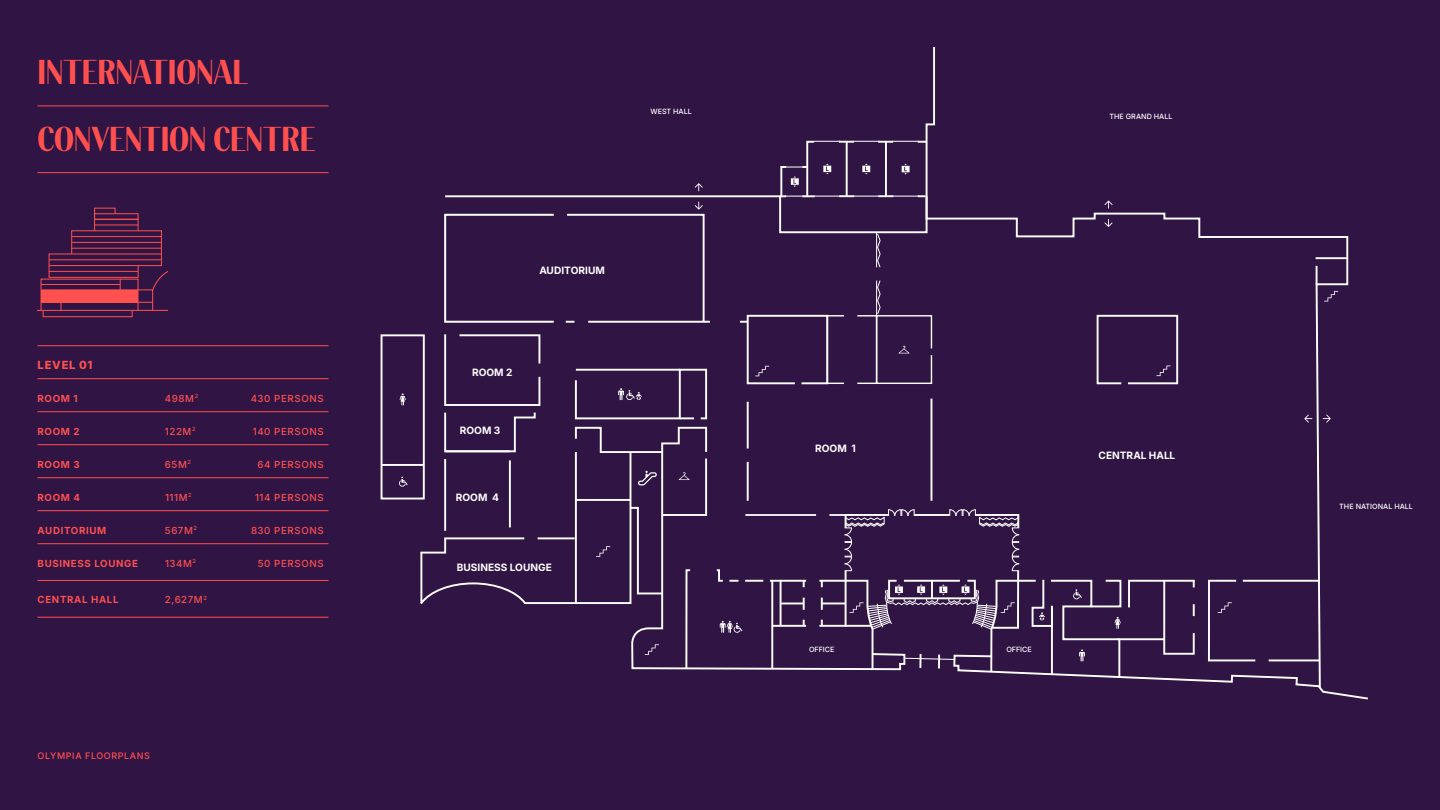
<style>
.page{position:relative;width:1440px;height:810px;background:#301444}
.page>*{position:absolute;margin:0;border:0;box-sizing:border-box;transform-origin:0 0}
.t1{font:700 34.5px/66.8px "Olympia Sans";letter-spacing:-.02em;color:#ff5050}
.t2{font:11.25px "Inter";letter-spacing:.065em;color:#ff5050}
.t3{font:10.12px "Inter";color:#fff}
.t4{font:9.75px "Inter";letter-spacing:.065em;color:#ff5050}
.t5{font:9px "Inter";letter-spacing:.065em;color:#ff5050}
.t6{font:7.2px "Inter";color:#fff}
</style>
<div class="page">
<svg style="left:925px;top:47px;width:424px;height:640px"></svg>
<hr style="left:1269px;top:659px;width:50px;height:2px;background:#fff">
<hr style="left:1051px;top:606px;width:2px;height:68px;background:#fff">
<hr style="left:1118px;top:639px;width:2px;height:38px;background:#fff">
<svg style="left:1316px;top:684px;width:52px;height:16px"></svg>
<svg style="left:1316px;top:266px;width:2px;height:18px"></svg>
<hr style="left:1316px;top:257px;width:31px;height:2px;background:#fff">
<svg style="left:1207px;top:579px;width:50px;height:83px"></svg>
<svg style="left:1324px;top:291px;width:14px;height:11px"></svg>
<div style="left:381px;top:334px;width:44px;height:166px;border:2px solid #fff"></div>
<hr style="left:382px;top:464px;width:41px;height:2px;background:#fff">
<svg style="left:399px;top:477px;width:9px;height:10px"></svg>
<svg style="left:399px;top:393px;width:7px;height:13px"></svg>
<svg style="left:419px;top:140px;width:778px;height:533px"></svg>
<svg style="left:1304px;top:415px;width:8px;height:8px"></svg>
<svg style="left:1323px;top:415px;width:8px;height:8px"></svg>
<div style="left:41px;top:290px;width:97px;height:12px;background:#ff5050"></div>
<div style="left:43px;top:310px;width:89px;height:7px;border:1px solid #ff5050"></div>
<hr style="left:41px;top:284px;width:79px;height:1px;background:#ff5050">
<hr style="left:41px;top:302px;width:112px;height:1px;background:#ff5050">
<hr style="left:38px;top:310px;width:129px;height:1px;background:#ff5050">
<div style="left:41px;top:279px;width:97px;height:32px;border:1px solid #ff5050"></div>
<svg style="left:49px;top:208px;width:118px;height:102px"></svg>
<hr style="left:38px;top:106px;width:290px;height:1px;background:#ff5050">
<hr style="left:38px;top:172px;width:290px;height:1px;background:#ff5050">
<hr style="left:38px;top:345px;width:290px;height:1px;background:#ff5050">
<hr style="left:38px;top:378px;width:290px;height:1px;background:#ff5050">
<hr style="left:38px;top:411px;width:290px;height:1px;background:#ff5050">
<hr style="left:38px;top:444px;width:290px;height:1px;background:#ff5050">
<hr style="left:38px;top:477px;width:290px;height:1px;background:#ff5050">
<hr style="left:38px;top:510px;width:290px;height:1px;background:#ff5050">
<hr style="left:38px;top:543px;width:290px;height:1px;background:#ff5050">
<hr style="left:38px;top:580px;width:290px;height:1px;background:#ff5050">
<hr style="left:38px;top:617px;width:290px;height:1px;background:#ff5050">
<h1 class="t1" style="left:38px;top:38px;width:280px">INTERNATIONAL<br>CONVENTION CENTRE</h1>
<p class="t2" style="left:38px;top:356px;width:57px">LEVEL 01</p>
<p class="t4" style="left:38px;top:391px;width:41px">ROOM 1</p>
<p class="t4" style="left:165px;top:391px;width:35px">498M<sup>2</sup></p>
<p class="t4" style="left:251px;top:391px;width:75px">430 PERSONS</p>
<p class="t4" style="left:38px;top:424px;width:43px">ROOM 2</p>
<p class="t4" style="left:165px;top:424px;width:32px">122M<sup>2</sup></p>
<p class="t4" style="left:253px;top:424px;width:73px">140 PERSONS</p>
<p class="t4" style="left:38px;top:457px;width:44px">ROOM 3</p>
<p class="t4" style="left:165px;top:457px;width:28px">65M<sup>2</sup></p>
<p class="t4" style="left:258px;top:457px;width:68px">64 PERSONS</p>
<p class="t4" style="left:38px;top:490px;width:44px">ROOM 4</p>
<p class="t4" style="left:165px;top:490px;width:28px">111M<sup>2</sup></p>
<p class="t4" style="left:255px;top:490px;width:70px">114 PERSONS</p>
<p class="t4" style="left:38px;top:523px;width:70px">AUDITORIUM</p>
<p class="t4" style="left:165px;top:523px;width:34px">567M<sup>2</sup></p>
<p class="t4" style="left:251px;top:523px;width:74px">830 PERSONS</p>
<p class="t4" style="left:38px;top:556px;width:102px">BUSINESS LOUNGE</p>
<p class="t4" style="left:165px;top:556px;width:33px">134M<sup>2</sup></p>
<p class="t4" style="left:258px;top:556px;width:68px">50 PERSONS</p>
<p class="t4" style="left:38px;top:593px;width:83px">CENTRAL HALL</p>
<p class="t4" style="left:165px;top:593px;width:43px">2,627M<sup>2</sup></p>
<p class="t5" style="left:38px;top:749px;width:114px">OLYMPIA FLOORPLANS</p>
<p class="t6" style="left:651px;top:106px;width:43px">WEST HALL</p>
<p class="t3" style="left:539px;top:263px;width:67px">AUDITORIUM</p>
<p class="t3" style="left:472px;top:365px;width:42px">ROOM 2</p>
<p class="t3" style="left:460px;top:423px;width:42px">ROOM 3</p>
<p class="t3" style="left:456px;top:490px;width:45px">ROOM 4</p>
<p class="t3" style="left:457px;top:560px;width:97px">BUSINESS LOUNGE</p>
<p class="t6" style="left:1109px;top:111px;width:65px">THE GRAND HALL</p>
<p class="t3" style="left:815px;top:441px;width:42px">ROOM 1</p>
<p class="t3" style="left:1099px;top:447px;width:78px">CENTRAL HALL</p>
<p class="t6" style="left:809px;top:644px;width:27px">OFFICE</p>
<p class="t6" style="left:1006px;top:644px;width:27px">OFFICE</p>
<p class="t6" style="left:1339px;top:501px;width:75px">THE NATIONAL HALL</p>
</div>
